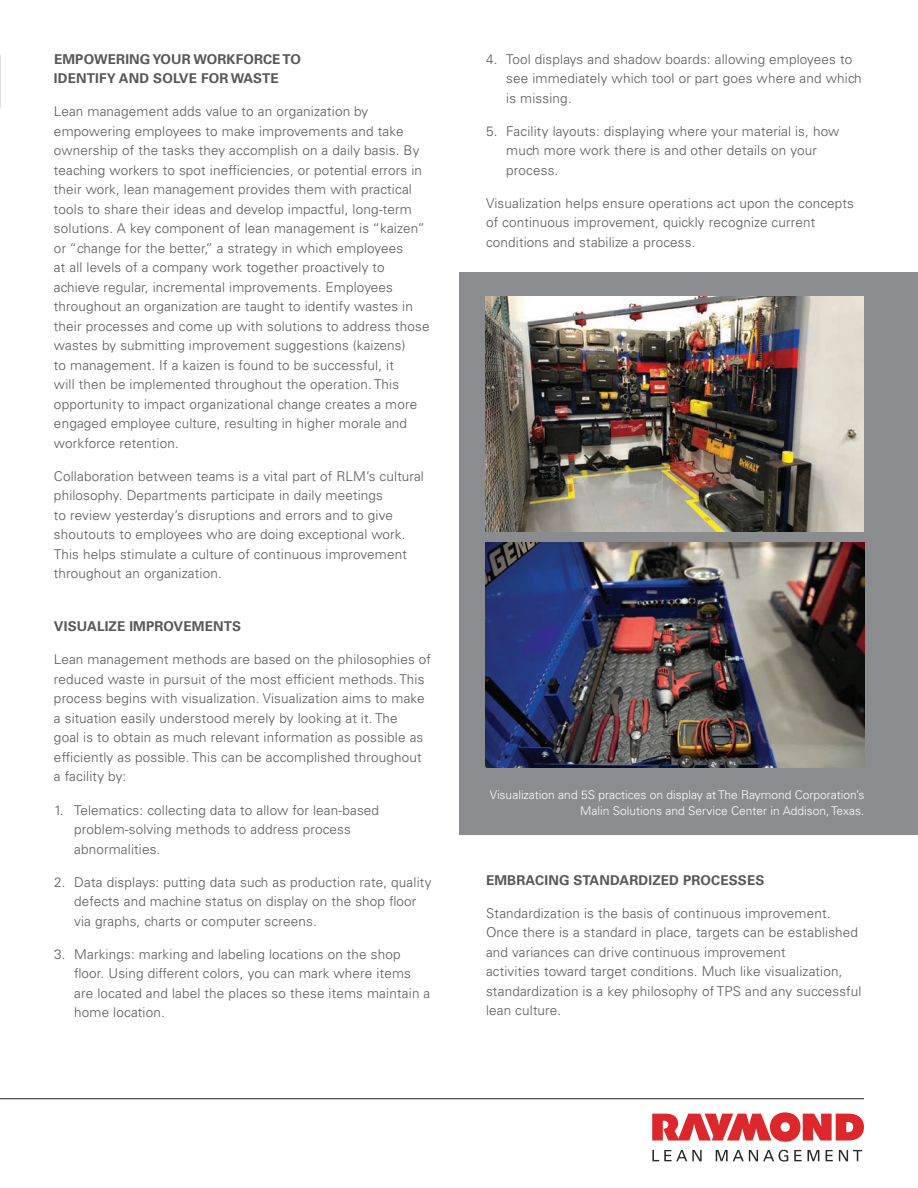
<style>
.page{position:relative;width:918px;height:1188px;background:#fff}
.page>*{position:absolute;margin:0;border:0;box-sizing:border-box;transform-origin:0 0}
.t1{font:300 13.5px/19.5px "Univers LT Std";letter-spacing:.01em;color:#57585a}
.t2{font:700 13.5px/19.5px "Univers LT Std";letter-spacing:.01em;color:#57585a}
.t3{font:300 12px/16.5px "Univers LT Std";color:#fff;text-align:right}
</style>
<div class="page">
<img style="left:0;top:54px;width:1px;height:55px">
<hr style="left:0;top:1098px;width:864px;height:1px;background:#231f20">
<svg style="left:652px;top:1112px;width:212px;height:30px"></svg>
<svg style="left:652px;top:1150px;width:50px;height:11px"></svg>
<svg style="left:716px;top:1150px;width:72px;height:12px"></svg>
<svg style="left:794px;top:1150px;width:8px;height:11px"></svg>
<svg style="left:808px;top:1150px;width:11px;height:11px"></svg>
<svg style="left:826px;top:1150px;width:7px;height:11px"></svg>
<svg style="left:839px;top:1150px;width:23px;height:11px"></svg>
<div style="left:459px;top:272px;width:459px;height:563px;background:#8a8c8f"></div>
<img style="left:486px;top:296px;width:378px;height:235px">
<img style="left:486px;top:542px;width:378px;height:226px">
<p class="t2" style="left:54px;top:49px;width:248px">EMPOWERING YOUR WORKFORCE TO<br>IDENTIFY AND SOLVE FOR WASTE</p>
<p class="t1" style="left:54px;top:102px;width:377px">Lean management adds value to an organization by empowering employees to make improvements and take ownership of the tasks they accomplish on a daily basis. By teaching workers to spot inefficiencies, or potential errors in their work, lean management provides them with practical tools to share their ideas and develop impactful, long-term solutions. A key component of lean management is “kaizen” or “change for the better,” a strategy in which employees<br>at all levels of a company work together proactively to achieve regular, incremental improvements. Employees throughout an organization are taught to identify wastes in their processes and come up with solutions to address those wastes by submitting improvement suggestions (kaizens)<br>to management. If a kaizen is found to be successful, it<br>will then be implemented throughout the operation. This opportunity to impact organizational change creates a more engaged employee culture, resulting in higher morale and workforce retention.</p>
<p class="t1" style="left:54px;top:466px;width:371px">Collaboration between teams is a vital part of RLM’s cultural philosophy. Departments participate in daily meetings<br>to review yesterday’s disruptions and errors and to give shoutouts to employees who are doing exceptional work.<br>This helps stimulate a culture of continuous improvement throughout an organization.</p>
<p class="t2" style="left:54px;top:617px;width:189px">VISUALIZE IMPROVEMENTS</p>
<p class="t1" style="left:54px;top:650px;width:379px">Lean management methods are based on the philosophies of reduced waste in pursuit of the most efficient methods. This process begins with visualization. Visualization aims to make a situation easily understood merely by looking at it. The<br>goal is to obtain as much relevant information as possible as efficiently as possible. This can be accomplished throughout a facility by:</p>
<p class="t1" style="left:74px;top:800px;width:306px;text-indent:-20px">1. Telematics: collecting data to allow for lean-based problem-solving methods to address process abnormalities.</p>
<p class="t1" style="left:74px;top:872px;width:359px;text-indent:-20px">2. Data displays: putting data such as production rate, quality defects and machine status on display on the shop floor via graphs, charts or computer screens.</p>
<p class="t1" style="left:74px;top:944px;width:358px;text-indent:-20px">3. Markings: marking and labeling locations on the shop floor. Using different colors, you can mark where items are located and label the places so these items maintain a home location.</p>
<p class="t1" style="left:506px;top:49px;width:357px;text-indent:-20px">4. Tool displays and shadow boards: allowing employees to see immediately which tool or part goes where and which is missing.</p>
<p class="t1" style="left:506px;top:121px;width:335px;text-indent:-20px">5. Facility layouts: displaying where your material is, how much more work there is and other details on your process.</p>
<p class="t1" style="left:486px;top:193px;width:370px">Visualization helps ensure operations act upon the concepts of continuous improvement, quickly recognize current conditions and stabilize a process.</p>
<p class="t3" style="left:490px;top:786px;width:376px">Visualization and 5S practices on display at The Raymond Corporation’s<br>Malin Solutions and Service Center in Addison, Texas.</p>
<p class="t2" style="left:486px;top:871px;width:280px">EMBRACING STANDARDIZED PROCESSES</p>
<p class="t1" style="left:486px;top:903px;width:377px">Standardization is the basis of continuous improvement.<br>Once there is a standard in place, targets can be established and variances can drive continuous improvement<br>activities toward target conditions. Much like visualization, standardization is a key philosophy of TPS and any successful lean culture.</p>
</div>
